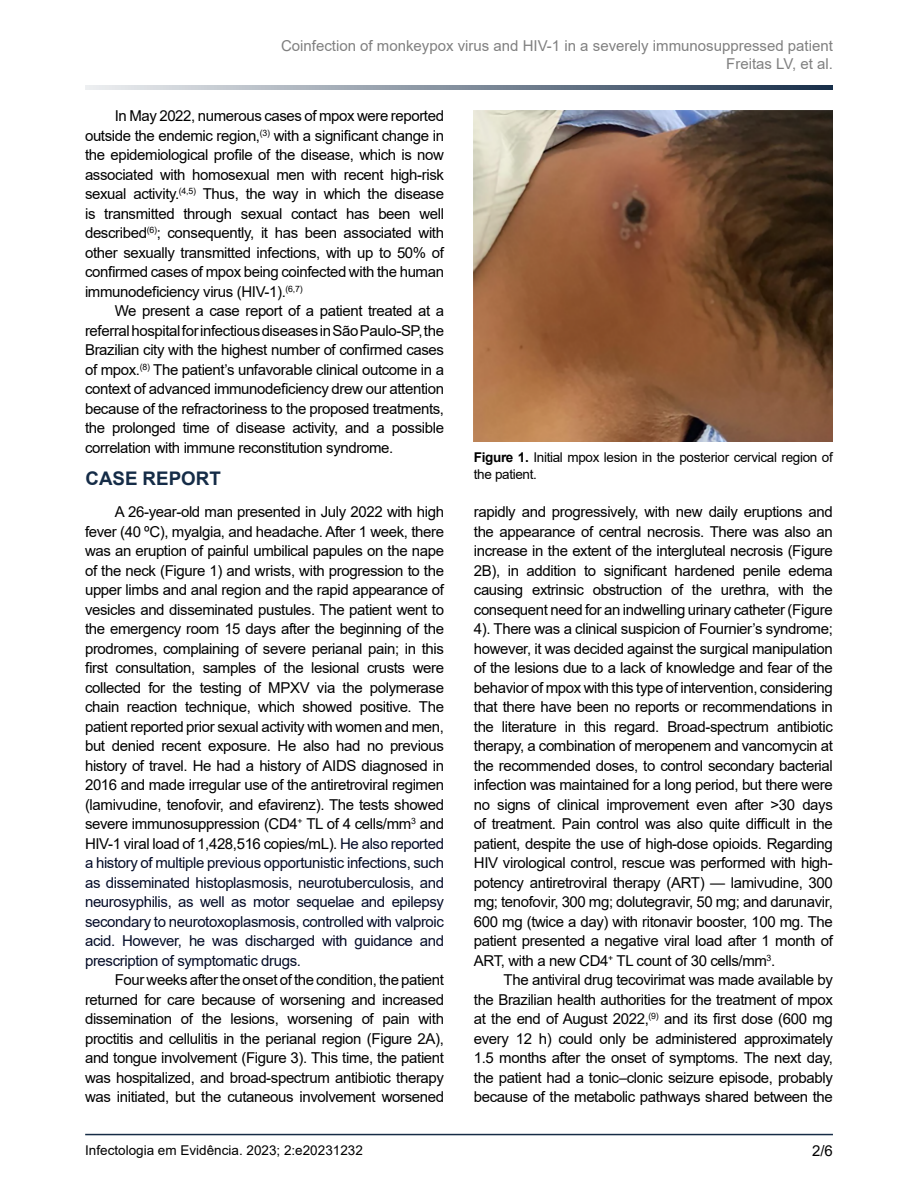
<style>
.page{position:relative;width:918px;height:1188px;background:#fff}
.page>*{position:absolute;margin:0;border:0;box-sizing:border-box;transform-origin:0 0}
.t1{font:700 18.75px "Arial";letter-spacing:.005em;color:#152c47}
.t2{font:15px/19.5px "Arial";letter-spacing:-.025em;color:#000;text-align:justify}
.t3{font:15px/18px "Arial";color:#808080;text-align:right}
.t4{font:13.5px/16.2px "Arial";letter-spacing:-.025em;color:#000}
.t5{font:13.5px "Arial";color:#000}
.s1{color:#040c28}
.s2{font-weight:700}
</style>
<div class="page">
<svg style="left:85px;top:86px;width:748px;height:4px;background:#828e9d"></svg>
<hr style="left:85px;top:1134px;width:748px;height:1px;background:#162c46">
<img style="left:474px;top:111px;width:359px;height:330px">
<p class="t3" style="left:281px;top:37px;width:553px">Coinfection of monkeypox virus and HIV-1 in a severely immunosuppressed patient<br>Freitas LV, et al.</p>
<p class="t2" style="left:85px;top:106px;width:361px;text-indent:30px">In May 2022, numerous cases of mpox were reported outside the endemic region,<sup>(3)</sup> with a significant change in the epidemiological profile of the disease, which is now associated with homosexual men with recent high-risk sexual activity.<sup>(4,5)</sup> Thus, the way in which the disease is transmitted through sexual contact has been well described<sup>(6)</sup>; consequently, it has been associated with other sexually transmitted infections, with up to 50% of confirmed cases of mpox being coinfected with the human immunodeficiency virus (HIV-1).<sup>(6,7)</sup></p>
<p class="t2" style="left:85px;top:301px;width:361px;text-indent:30px">We present a case report of a patient treated at a referral hospital for infectious diseases in São Paulo-SP, the Brazilian city with the highest number of confirmed cases of mpox.<sup>(8)</sup> The patient’s unfavorable clinical outcome in a context of advanced immunodeficiency drew our attention because of the refractoriness to the proposed treatments, the prolonged time of disease activity, and a possible correlation with immune reconstitution syndrome.</p>
<p class="t1" style="left:85px;top:465px;width:137px">CASE REPORT</p>
<p class="t2" style="left:85px;top:502px;width:361px;text-indent:30px">A 26-year-old man presented in July 2022 with high fever (40 ºC), myalgia, and headache. After 1 week, there was an eruption of painful umbilical papules on the nape of the neck (Figure 1) and wrists, with progression to the upper limbs and anal region and the rapid appearance of vesicles and disseminated pustules. The patient went to the emergency room 15 days after the beginning of the prodromes, complaining of severe perianal pain; in this first consultation, samples of the lesional crusts were collected for the testing of MPXV via the polymerase chain reaction technique, which showed positive. The patient reported prior sexual activity with women and men, but denied recent exposure. He also had no previous history of travel. He had a history of AIDS diagnosed in 2016 and made irregular use of the antiretroviral regimen (lamivudine, tenofovir, and efavirenz). The tests showed severe immunosuppression (CD4<sup>+</sup> TL of 4 cells/mm<sup>3</sup> and HIV-1 viral load of 1,428,516 copies/mL). <span class="s1">He also reported a history of multiple previous opportunistic infections, such as disseminated histoplasmosis, neurotuberculosis, and neurosyphilis, as well as motor sequelae and epilepsy secondary to neurotoxoplasmosis, controlled with valproic acid. However, he was discharged with guidance and prescription of symptomatic drugs.</span></p>
<p class="t2" style="left:85px;top:970px;width:361px;text-indent:30px">Four weeks after the onset of the condition, the patient returned for care because of worsening and increased dissemination of the lesions, worsening of pain with proctitis and cellulitis in the perianal region (Figure 2A), and tongue involvement (Figure 3). This time, the patient was hospitalized, and broad-spectrum antibiotic therapy was initiated, but the cutaneous involvement worsened</p>
<p class="t4" style="left:474px;top:449px;width:361px"><span class="s2">Figure 1.</span> Initial mpox lesion in the posterior cervical region of the patient.</p>
<p class="t2" style="left:474px;top:502px;width:361px">rapidly and progressively, with new daily eruptions and the appearance of central necrosis. There was also an increase in the extent of the intergluteal necrosis (Figure 2B), in addition to significant hardened penile edema causing extrinsic obstruction of the urethra, with the consequent need for an indwelling urinary catheter (Figure 4). There was a clinical suspicion of Fournier’s syndrome; however, it was decided against the surgical manipulation of the lesions due to a lack of knowledge and fear of the behavior of mpox with this type of intervention, considering that there have been no reports or recommendations in the literature in this regard. Broad-spectrum antibiotic therapy, a combination of meropenem and vancomycin at the recommended doses, to control secondary bacterial infection was maintained for a long period, but there were no signs of clinical improvement even after &gt;30 days of treatment. Pain control was also quite difficult in the patient, despite the use of high-dose opioids. Regarding HIV virological control, rescue was performed with high&shy;potency antiretroviral therapy (ART) — lamivudine, 300 mg; tenofovir, 300 mg; dolutegravir, 50 mg; and darunavir, 600 mg (twice a day) with ritonavir booster, 100 mg. The patient presented a negative viral load after 1 month of ART, with a new CD4<sup>+</sup> TL count of 30 cells/mm<sup>3</sup>.</p>
<p class="t2" style="left:474px;top:970px;width:361px;text-indent:30px">The antiviral drug tecovirimat was made available by the Brazilian health authorities for the treatment of mpox at the end of August 2022,<sup>(9)</sup> and its first dose (600 mg every 12 h) could only be administered approximately 1.5 months after the onset of symptoms. The next day, the patient had a tonic–clonic seizure episode, probably because of the metabolic pathways shared between the</p>
<p class="t5" style="left:85px;top:1141px;width:279px">Infectologia em Evidência. 2023; 2:e20231232</p>
<p class="t2" style="left:812px;top:1141px;width:22px">2/6</p>
</div>
